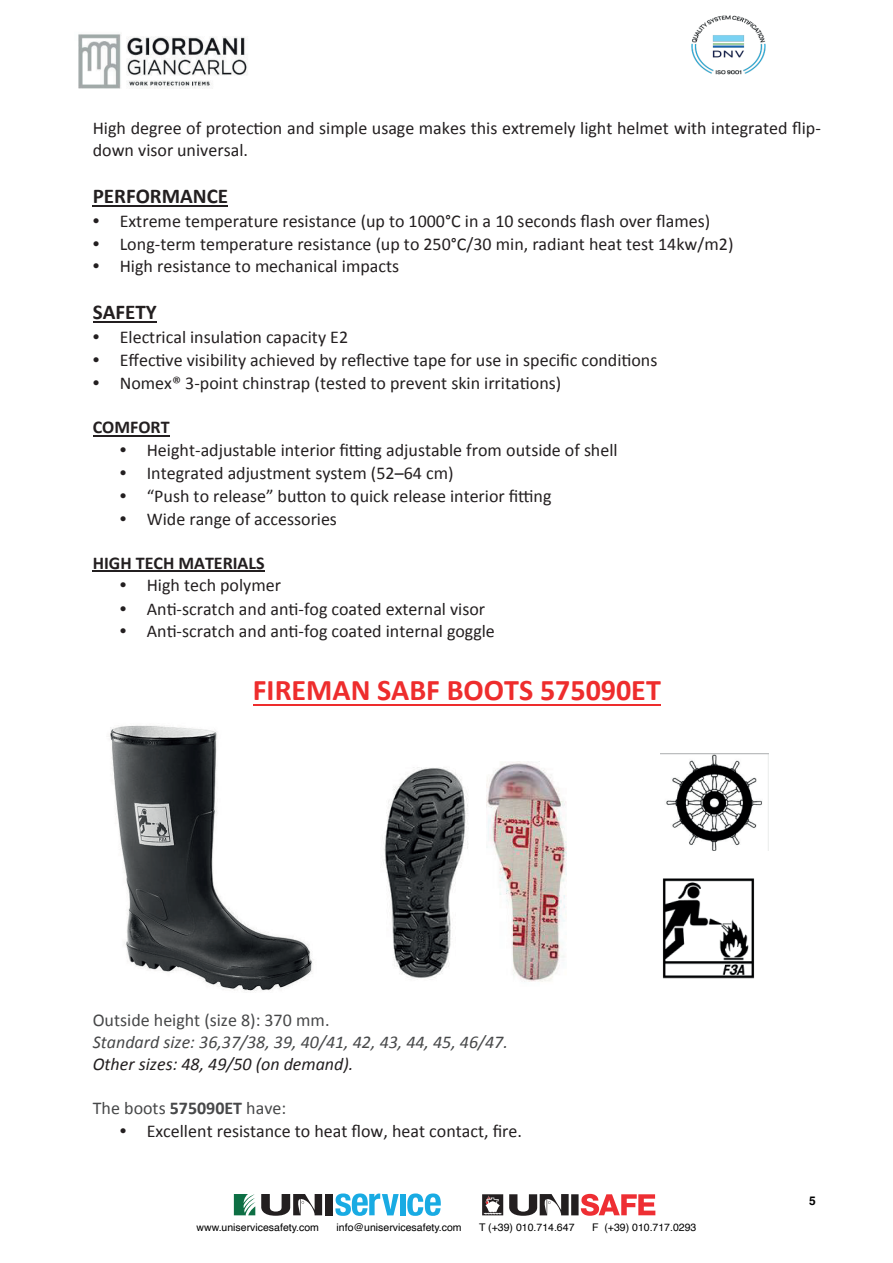
<style>
.page{position:relative;width:893px;height:1263px;background:#fff}
.page>*{position:absolute;margin:0;border:0;box-sizing:border-box;transform-origin:0 0}
.t1{font:700 30px "Calibri";color:#ee2d2d}
.t2{font:700 21px "Calibri";color:#231f20}
.t3{font:18px/21.9px "Calibri";color:#231f20}
.t4{font:italic 18px "Calibri";color:#474849}
.t5{font:18px "Calibri";color:#474849}
.t6{font:italic 18px "Calibri";color:#231f20}
.t7{font:700 18px "Calibri";color:#231f20}
.t8{font:700 12px "Helvetica";color:#000001}
.t9{font:10.5px "Helvetica";color:#000001}
.s1{font-family:"Myriad Pro";font-size:24px}
.s2{font-weight:700}
</style>
<div class="page">
<img style="left:78px;top:34px;width:169px;height:55px">
<img style="left:691px;top:15px;width:75px;height:60px">
<hr style="left:93px;top:205px;width:135px;height:2px;background:#231f20">
<hr style="left:93px;top:322px;width:64px;height:1px;background:#231f20">
<hr style="left:93px;top:435px;width:77px;height:1px;background:#231f20">
<hr style="left:93px;top:570px;width:172px;height:2px;background:#231f20">
<hr style="left:253px;top:704px;width:408px;height:2px;background:#ee2d2d">
<img style="left:486px;top:762px;width:81px;height:220px">
<img style="left:383px;top:767px;width:85px;height:212px">
<img style="left:661px;top:754px;width:107px;height:96px">
<img style="left:662px;top:878px;width:93px;height:101px">
<img style="left:110px;top:725px;width:204px;height:266px">
<svg style="left:482px;top:1194px;width:21px;height:21px"></svg>
<div style="left:571px;top:1194px;width:8px;height:21px;background:#231f20"></div>
<svg style="left:581px;top:1194px;width:74px;height:22px"></svg>
<svg style="left:509px;top:1194px;width:60px;height:22px"></svg>
<svg style="left:335px;top:1193px;width:64px;height:23px"></svg>
<div style="left:400px;top:1194px;width:6px;height:21px;background:#19abe3"></div>
<svg style="left:407px;top:1193px;width:34px;height:23px"></svg>
<div style="left:325px;top:1194px;width:8px;height:21px;background:#231f20"></div>
<svg style="left:261px;top:1194px;width:61px;height:22px"></svg>
<svg style="left:234px;top:1194px;width:21px;height:21px"></svg>
<p class="t3" style="left:93px;top:117px;width:730px">High degree of protection and simple usage makes this extremely light helmet with integrated flip&shy;down visor universal.</p>
<p class="t2" style="left:93px;top:181px;width:137px">PERFORMANCE</p>
<p class="t3" style="left:93px;top:209px;width:619px"><span class="s1">•</span> Extreme temperature resistance (up to 1000°C in a 10 seconds flash over flames)</p>
<p class="t3" style="left:93px;top:232px;width:642px"><span class="s1">•</span> Long-term temperature resistance (up to 250°C/30 min, radiant heat test 14kw/m2)</p>
<p class="t3" style="left:93px;top:255px;width:308px"><span class="s1">•</span> High resistance to mechanical impacts</p>
<p class="t2" style="left:93px;top:298px;width:66px">SAFETY</p>
<p class="t3" style="left:93px;top:326px;width:257px"><span class="s1">•</span> Electrical insulation capacity E2</p>
<p class="t3" style="left:93px;top:349px;width:566px"><span class="s1">•</span> Effective visibility achieved by reflective tape for use in specific conditions</p>
<p class="t3" style="left:93px;top:371px;width:470px"><span class="s1">•</span> Nomex® 3-point chinstrap (tested to prevent skin irritations)</p>
<p class="t7" style="left:93px;top:414px;width:78px">COMFORT</p>
<p class="t3" style="left:120px;top:438px;width:499px"><span class="s1">•</span> Height-adjustable interior fitting adjustable from outside of shell</p>
<p class="t3" style="left:120px;top:461px;width:335px"><span class="s1">•</span> Integrated adjustment system (52–64 cm)</p>
<p class="t3" style="left:120px;top:484px;width:433px"><span class="s1">•</span> “Push to release” button to quick release interior fitting</p>
<p class="t3" style="left:120px;top:507px;width:219px"><span class="s1">•</span> Wide range of accessories</p>
<p class="t7" style="left:93px;top:550px;width:174px">HIGH TECH MATERIALS</p>
<p class="t3" style="left:120px;top:574px;width:163px"><span class="s1">•</span> High tech polymer</p>
<p class="t3" style="left:120px;top:597px;width:367px"><span class="s1">•</span> Anti-scratch and anti-fog coated external visor</p>
<p class="t3" style="left:120px;top:620px;width:377px"><span class="s1">•</span> Anti-scratch and anti-fog coated internal goggle</p>
<h1 class="t1" style="left:253px;top:669px;width:410px">FIREMAN SABF BOOTS 575090ET</h1>
<p class="t5" style="left:93px;top:1008px;width:238px">Outside height (size 8): 370 mm.</p>
<p class="t4" style="left:93px;top:1029px;width:417px">Standard size: 36,37/38, 39, 40/41, 42, 43, 44, 45, 46/47.</p>
<p class="t6" style="left:93px;top:1051px;width:262px">Other sizes: 48, 49/50 (on demand).</p>
<p class="t5" style="left:93px;top:1095px;width:195px">The boots <span class="s2">575090ET</span> have:</p>
<p class="t3" style="left:120px;top:1119px;width:404px"><span class="s1">•</span> Excellent resistance to heat flow, heat contact, fire.</p>
<p class="t9" style="left:196px;top:1219px;width:124px">www.uniservicesafety.com</p>
<p class="t9" style="left:337px;top:1219px;width:127px">info@uniservicesafety.com</p>
<p class="t9" style="left:479px;top:1219px;width:97px">T (+39) 010.714.647</p>
<p class="t9" style="left:592px;top:1219px;width:106px">F (+39) 010.717.0293</p>
<p class="t8" style="left:809px;top:1193px;width:8px">5</p>
</div>
